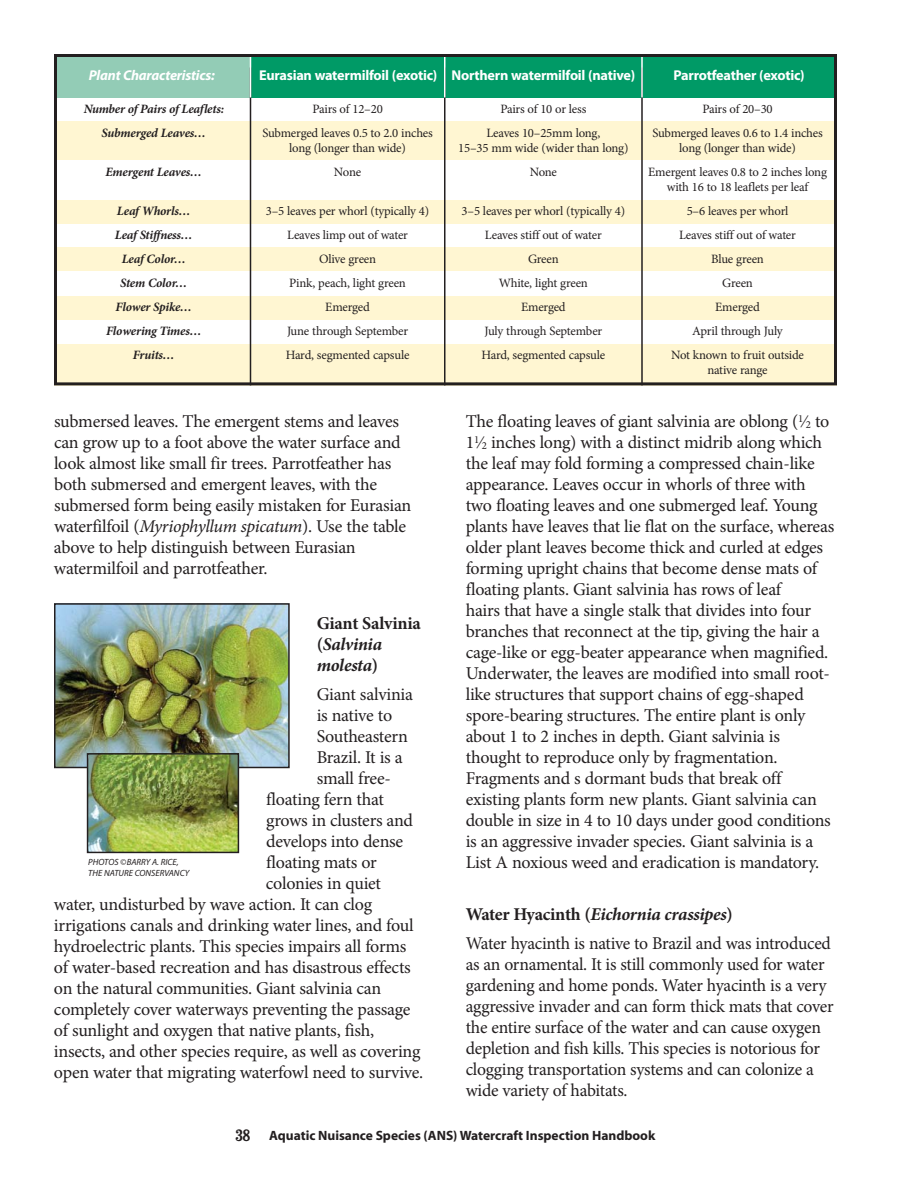
<style>
.page{position:relative;width:918px;height:1188px;background:#fff}
.page>*{position:absolute;margin:0;border:0;box-sizing:border-box;transform-origin:0 0}
.t1{font:18px/21px "Minion Pro";letter-spacing:-.015em;color:#231f20}
.t2{font:700 18px/21px "Minion Pro";letter-spacing:-.015em;color:#231f20}
.t3{font:700 14.25px "Myriad Pro";letter-spacing:-.015em;color:#fff}
.t4{font:italic 700 14.25px "Myriad Pro";letter-spacing:-.015em;color:#fff}
.t5{font:700 13.5px "Myriad";color:#231f20}
.t6{font:12.75px/24px "Minion Pro";letter-spacing:-.015em;color:#231f20;text-align:center}
.t7{font:italic 700 12.75px/24px "Minion Pro";letter-spacing:-.015em;color:#231f20;text-align:center}
.t8{font:italic 9px/10.5px "Myriad Pro";color:#231f20}
.s1{font-style:italic}
.s2{font-size:10.8px}
.s3{font-weight:700}
.s4{font-weight:700;font-style:italic}
.s5{font-family:"Clarendon";font-stretch:condensed;font-size:16.5px}
</style>
<div class="page">
<div style="left:54px;top:54px;width:783px;height:43px;background:#009a66"></div>
<div style="left:54px;top:54px;width:196px;height:44px;background:#93ccb6"></div>
<div style="left:54px;top:344px;width:783px;height:41px;background:#fff6d2"></div>
<div style="left:54px;top:296px;width:783px;height:24px;background:#fff6d2"></div>
<div style="left:54px;top:247px;width:783px;height:23px;background:#fff6d2"></div>
<div style="left:54px;top:200px;width:783px;height:24px;background:#fff6d2"></div>
<div style="left:54px;top:121px;width:783px;height:38px;background:#fff6d2"></div>
<div style="left:54px;top:54px;width:783px;height:331px;border:3px solid #231f20"></div>
<hr style="left:250px;top:68px;width:1px;height:317px;background:#231f20">
<hr style="left:250px;top:57px;width:1px;height:40px;background:#fff">
<hr style="left:444px;top:68px;width:2px;height:317px;background:#231f20">
<hr style="left:444px;top:57px;width:1px;height:40px;background:#fff">
<hr style="left:641px;top:68px;width:2px;height:317px;background:#231f20">
<hr style="left:641px;top:57px;width:2px;height:40px;background:#fff">
<img style="left:57px;top:606px;width:230px;height:159px">
<div style="left:54px;top:603px;width:236px;height:165px;border:2px solid #231f20"></div>
<img style="left:90px;top:756px;width:146px;height:94px">
<div style="left:87px;top:753px;width:152px;height:100px;border:2px solid #231f20"></div>
<p class="t4" style="left:89px;top:67px;width:128px">Plant Characteristics:</p>
<p class="t3" style="left:259px;top:70px;width:378px">Eurasian watermilfoil (exotic) Northern watermilfoil (native)</p>
<p class="t3" style="left:674px;top:70px;width:133px">Parrotfeather (exotic)</p>
<p class="t7" style="left:84px;top:98px;width:142px">Number of Pairs of Leaflets:<br>Submerged Leaves…</p>
<p class="t7" style="left:106px;top:161px;width:98px">Emergent Leaves…</p>
<p class="t7" style="left:106px;top:200px;width:97px">Leaf Whorls…<br>Leaf Stiffness…<br>Leaf Color…<br>Stem Color…<br>Flower Spike…<br>Flowering Times…<br>Fruits…</p>
<p class="t6" style="left:262px;top:98px;width:172px">Pairs of 12–20<br>Submerged leaves 0.5 to 2.0 inches</p>
<p class="t6" style="left:289px;top:137px;width:118px">long (longer than wide)<br>None</p>
<p class="t6" style="left:266px;top:200px;width:165px">3–5 leaves per whorl (typically 4)<br>Leaves limp out of water<br>Olive green<br>Pink, peach, light green<br>Emerged<br>June through September<br>Hard, segmented capsule</p>
<p class="t1" style="left:54px;top:412px;width:359px">submersed leaves. The emergent stems and leaves can grow up to a foot above the water surface and look almost like small fir trees. Parrotfeather has both submersed and emergent leaves, with the submersed form being easily mistaken for Eurasian waterfilfoil (<span class="s1">Myriophyllum spicatum</span>). Use the table above to help distinguish between Eurasian watermilfoil and parrotfeather.</p>
<p class="t2" style="left:317px;top:615px;width:106px">Giant Salvinia (<span class="s1">Salvinia molesta</span>)</p>
<p class="t1" style="left:317px;top:685px;width:98px">Giant salvinia</p>
<p class="t1" style="left:317px;top:706px;width:77px">is native to</p>
<p class="t1" style="left:317px;top:727px;width:93px">Southeastern</p>
<p class="t1" style="left:317px;top:748px;width:88px">Brazil. It is a</p>
<p class="t1" style="left:317px;top:769px;width:76px">small free-</p>
<p class="t1" style="left:266px;top:790px;width:119px">floating fern that</p>
<p class="t1" style="left:266px;top:811px;width:148px">grows in clusters and</p>
<p class="t1" style="left:266px;top:832px;width:139px">develops into dense</p>
<p class="t1" style="left:266px;top:853px;width:112px">floating mats or</p>
<p class="t1" style="left:266px;top:874px;width:117px">colonies in quiet</p>
<p class="t1" style="left:54px;top:895px;width:320px">water, undisturbed by wave action. It can clog</p>
<p class="t1" style="left:54px;top:916px;width:361px">irrigations canals and drinking water lines, and foul</p>
<p class="t1" style="left:54px;top:937px;width:354px">hydroelectric plants. This species impairs all forms</p>
<p class="t1" style="left:54px;top:958px;width:358px">of water-based recreation and has disastrous effects</p>
<p class="t1" style="left:54px;top:979px;width:329px">on the natural communities. Giant salvinia can</p>
<p class="t1" style="left:54px;top:1000px;width:358px">completely cover waterways preventing the passage</p>
<p class="t1" style="left:54px;top:1021px;width:322px">of sunlight and oxygen that native plants, fish,</p>
<p class="t1" style="left:54px;top:1042px;width:368px">insects, and other species require, as well as covering</p>
<p class="t1" style="left:54px;top:1063px;width:371px">open water that migrating waterfowl need to survive.</p>
<p class="t8" style="left:88px;top:858px;width:103px">PHOTOS ©BARRY A. RICE,<br>THE NATURE CONSERVANCY</p>
<p class="t6" style="left:486px;top:98px;width:115px">Pairs of 10 or less<br>Leaves 10–25mm long,</p>
<p class="t6" style="left:458px;top:137px;width:172px">15–35 mm wide (wider than long)<br>None</p>
<p class="t6" style="left:462px;top:200px;width:165px">3–5 leaves per whorl (typically 4)<br>Leaves stiff out of water<br>Green<br>White, light green<br>Emerged<br>July through September<br>Hard, segmented capsule</p>
<p class="t6" style="left:652px;top:98px;width:172px">Pairs of 20–30<br>Submerged leaves 0.6 to 1.4 inches</p>
<p class="t6" style="left:648px;top:137px;width:180px">long (longer than wide)<br>Emergent leaves 0.8 to 2 inches long</p>
<p class="t6" style="left:667px;top:176px;width:143px">with 16 to 18 leaflets per leaf<br>5–6 leaves per whorl<br>Leaves stiff out of water<br>Blue green<br>Green<br>Emerged<br>April through July<br>Not known to fruit outside</p>
<p class="t6" style="left:707px;top:359px;width:62px">native range</p>
<p class="t1" style="left:466px;top:412px;width:370px">The floating leaves of giant salvinia are oblong (<sup>1</sup>⁄<span class="s2">2</span> to 1<sup>1</sup>⁄<span class="s2">2</span> inches long) with a distinct midrib along which the leaf may fold forming a compressed chain-like appearance. Leaves occur in whorls of three with two floating leaves and one submerged leaf. Young plants have leaves that lie flat on the surface, whereas older plant leaves become thick and curled at edges forming upright chains that become dense mats of floating plants. Giant salvinia has rows of leaf<br>hairs that have a single stalk that divides into four branches that reconnect at the tip, giving the hair a cage-like or egg-beater appearance when magnified.<br>Underwater, the leaves are modified into small root&shy;like structures that support chains of egg-shaped spore-bearing structures. The entire plant is only about 1 to 2 inches in depth. Giant salvinia is thought to reproduce only by fragmentation.<br>Fragments and s dormant buds that break off existing plants form new plants. Giant salvinia can double in size in 4 to 10 days under good conditions is an aggressive invader species. Giant salvinia is a List A noxious weed and eradication is mandatory.</p>
<p class="t1" style="left:466px;top:902px;width:367px;line-height:28.5px"><span class="s3">Water Hyacinth (</span><span class="s4">Eichornia crassipes</span><span class="s3">)<br></span>Water hyacinth is native to Brazil and was introduced</p>
<p class="t1" style="left:466px;top:955px;width:369px">as an ornamental. It is still commonly used for water gardening and home ponds. Water hyacinth is a very aggressive invader and can form thick mats that cover the entire surface of the water and can cause oxygen depletion and fish kills. This species is notorious for clogging transportation systems and can colonize a wide variety of habitats.</p>
<p class="t5" style="left:236px;top:1131px;width:421px"><span class="s5">38</span> Aquatic Nuisance Species (ANS) Watercraft Inspection Handbook</p>
</div>
